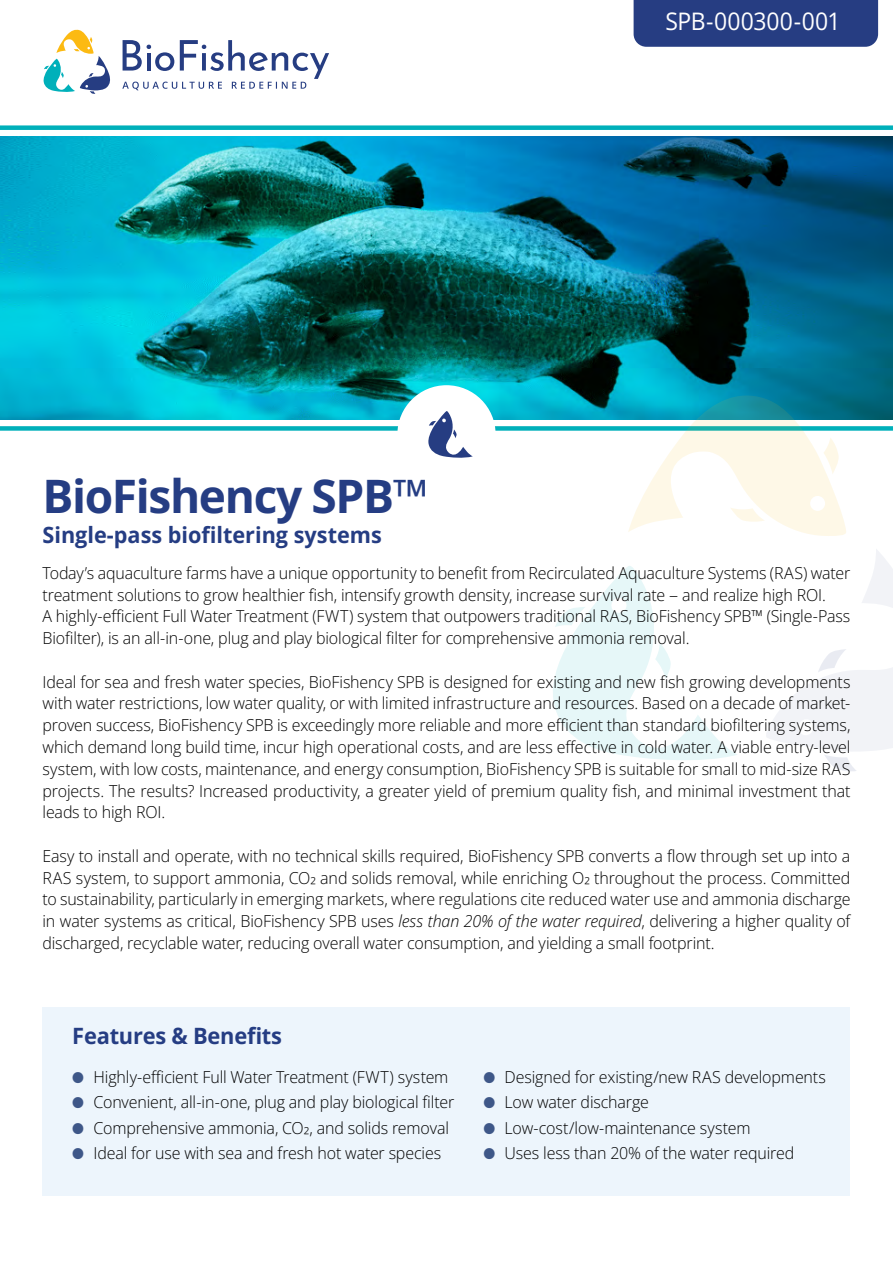
<style>
.page{position:relative;width:893px;height:1263px;background:#fff}
.page>*{position:absolute;margin:0;border:0;box-sizing:border-box;transform-origin:0 0}
.t1{font:700 46.05px "Open Sans";letter-spacing:-.03em;color:#253d83}
.t2{font:24.15px "Open Sans";letter-spacing:-.005em;color:#fff;scale:.95 1}
.t3{font:700 22.5px "Open Sans";letter-spacing:-.01em;color:#253d83}
.t4{font:700 22.35px "Open Sans";color:#253d83}
.t5{font:18px "Almoni Tzar DL4.0 AAA";color:#3e5788}
.t6{font:16.5px/21.8px "Open Sans";letter-spacing:-.01em;color:#000}
.s1{font-style:italic}
</style>
<div class="page">
<div style="left:634px;top:0;width:244px;height:47px;background:#263d82"></div>
<img style="left:0;top:136px;width:893px;height:284px">
<div style="left:0;top:426px;width:893px;height:5px;background:#00b0ba"></div>
<div style="left:0;top:125px;width:893px;height:5px;background:#00b0ba"></div>
<svg style="left:553px;top:566px;width:184px;height:194px"></svg>
<svg style="left:766px;top:549px;width:127px;height:222px"></svg>
<svg style="left:628px;top:389px;width:219px;height:147px"></svg>
<div style="left:397px;top:385px;width:99px;height:98px;background:#fff;border-radius:50%"></div>
<svg style="left:43px;top:29px;width:67px;height:65px"></svg>
<svg style="left:122px;top:40px;width:207px;height:50px"></svg>
<svg style="left:428px;top:411px;width:45px;height:47px"></svg>
<div style="left:43px;top:1007px;width:807px;height:188px;background:#edf5fc"></div>
<p class="t1" style="left:43px;top:464px;width:387px">BioFishency SPBTM</p>
<p class="t4" style="left:43px;top:520px;width:341px">Single-pass biofiltering systems</p>
<p class="t2" style="left:665px;top:4px;width:186px">SPB-000300-001</p>
<p class="t6" style="left:43px;top:562px;width:809px">Today s’ aquaculture farms have a unique opportunity to benefit from Recirculated Aquaculture Systems (RAS) water treatment solutions to grow healthier fish, intensify growth density, increase survival rate – and realize high ROI.</p>
<p class="t6" style="left:43px;top:605px;width:809px">A highly-efficient Full Water Treatment (FWT) system that outpowers traditional RAS, BioFishency SPB™ (Single-Pass<br>Biofilter i s,) an all i n- -one, plug and play biological filter for comprehensive ammonia removal.</p>
<p class="t6" style="left:43px;top:670px;width:809px">Ideal for sea and fresh water species, BioFishency SPB is designed for existing and new fish growing developments</p>
<p class="t6" style="left:43px;top:714px;width:809px">proven success, BioFishency SPB is exceedingly more reliable and more efficient than standard biofiltering systems,</p>
<p class="t6" style="left:43px;top:692px;width:809px">with water restrictions, low water quality, or with limited infrastructure and resources. Based on a decade of market-</p>
<p class="t6" style="left:43px;top:736px;width:809px;text-align:justify">which demand long build time, incur high operational costs, and are less effective in cold water A. viable entry-level system, with low costs, maintenance, and energy consumption, BioFishency SPB is suitable for small to mid-size RAS projects. The results? Increased productivity a, greater yield of premium quality fish, and minimal investment that leads to high ROI.</p>
<p class="t6" style="left:43px;top:844px;width:809px;text-align:justify">Easy to install and operate, with no technical skills required, BioFishency SPB converts a flow through set up into a RAS system to, support ammonia, CO2 and solids removal, while enriching O2 throughout the process. Committed to sustainability, particularly in emerging markets, where regulations cite reduced water use and ammonia discharge in water systems as critical, BioFishency SPB uses <span class="s1">less than 20% of the water required</span>, delivering a higher quality of discharged, recyclable water, reducing overall water consumption, and yielding a small footprint.</p>
<p class="t3" style="left:72px;top:1021px;width:211px">Features &amp; Benefits</p>
<p class="t6" style="left:94px;top:1065px;width:356px">Highly-efficient Full Water Treatment (FWT) system</p>
<p class="t5" style="left:72px;top:1063px;width:13px">●</p>
<p class="t5" style="left:483px;top:1063px;width:13px">●</p>
<p class="t6" style="left:505px;top:1065px;width:323px">Designed for existing/new RAS developments</p>
<p class="t5" style="left:72px;top:1089px;width:13px">●</p>
<p class="t6" style="left:94px;top:1091px;width:362px">Convenient, all i n- -one, plug and play biological filter</p>
<p class="t5" style="left:483px;top:1089px;width:13px">●</p>
<p class="t6" style="left:505px;top:1091px;width:146px">Low water discharge</p>
<p class="t5" style="left:72px;top:1114px;width:13px">●</p>
<p class="t6" style="left:94px;top:1116px;width:357px">Comprehensive ammonia, CO2, and solids removal</p>
<p class="t5" style="left:483px;top:1114px;width:13px">●</p>
<p class="t6" style="left:505px;top:1116px;width:247px">Low-cost/low-maintenance system</p>
<p class="t5" style="left:72px;top:1140px;width:13px">●</p>
<p class="t6" style="left:94px;top:1142px;width:349px">Ideal for use with sea and fresh hot water species</p>
<p class="t5" style="left:483px;top:1140px;width:13px">●</p>
<p class="t6" style="left:505px;top:1142px;width:291px">Uses less than 20% of the water required</p>
</div>
